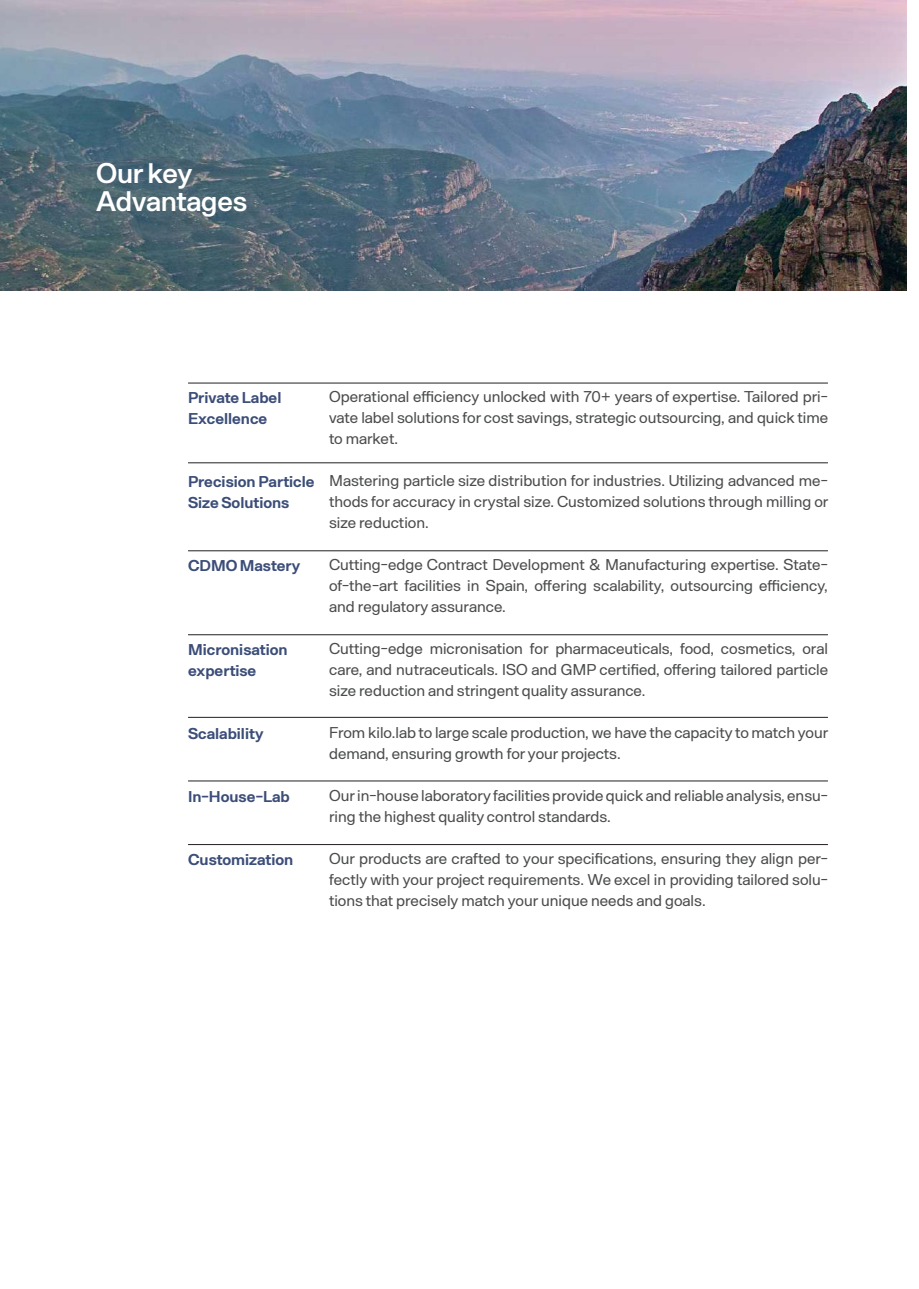
<style>
.page{position:relative;width:919px;height:1289px;background:#fff}
.page>*{position:absolute;margin:0;border:0;box-sizing:border-box;transform-origin:0 0}
.t1{font:600 28.5px/28.5px "Arbeit";letter-spacing:-.01em;color:#fff}
.t2{font:15.75px/21px "Arbeit";color:#4b4c4d;text-align:justify}
.t3{font:700 15.75px/21px "Arbeit";color:#3b4d78}
</style>
<div class="page">
<img style="left:0;top:0;width:906px;height:291px">
<hr style="left:188px;top:550px;width:639px;height:1px;background:#231f20">
<hr style="left:188px;top:462px;width:639px;height:1px;background:#231f20">
<hr style="left:188px;top:383px;width:639px;height:1px;background:#231f20">
<hr style="left:188px;top:634px;width:639px;height:1px;background:#231f20">
<hr style="left:188px;top:717px;width:639px;height:1px;background:#231f20">
<hr style="left:188px;top:780px;width:639px;height:1px;background:#231f20">
<hr style="left:188px;top:844px;width:639px;height:1px;background:#231f20">
<h1 class="t1" style="left:96px;top:160px;width:152px">Our key<br>Advantages</h1>
<p class="t3" style="left:188px;top:387px;width:95px">Private Label<br>Excellence</p>
<p class="t3" style="left:188px;top:471px;width:128px">Precision Particle<br>Size Solutions</p>
<p class="t3" style="left:188px;top:555px;width:114px">CDMO Mastery</p>
<p class="t3" style="left:188px;top:639px;width:101px">Micronisation expertise</p>
<p class="t3" style="left:188px;top:723px;width:77px">Scalability</p>
<p class="t3" style="left:188px;top:786px;width:103px">In-House-Lab</p>
<p class="t3" style="left:188px;top:849px;width:107px">Customization</p>
<p class="t2" style="left:329px;top:386px;width:500px">Operational efficiency unlocked with 70+ years of expertise. Tailored pri&shy;vate label solutions for cost savings, strategic outsourcing, and quick time to market.</p>
<p class="t2" style="left:329px;top:470px;width:501px">Mastering particle size distribution for industries. Utilizing advanced me&shy;thods for accuracy in crystal size. Customized solutions through milling or size reduction.</p>
<p class="t2" style="left:329px;top:554px;width:500px">Cutting-edge Contract Development &amp; Manufacturing expertise. State&shy;of-the-art facilities in Spain, offering scalability, outsourcing efficiency, and regulatory assurance.</p>
<p class="t2" style="left:329px;top:638px;width:500px">Cutting-edge micronisation for pharmaceuticals, food, cosmetics, oral care, and nutraceuticals. ISO and GMP certified, offering tailored particle size reduction and stringent quality assurance.</p>
<p class="t2" style="left:329px;top:722px;width:501px">From kilo.lab to large scale production, we have the capacity to match your demand, ensuring growth for your projects.</p>
<p class="t2" style="left:329px;top:785px;width:500px">Our in-house laboratory facilities provide quick and reliable analysis, ensu&shy;ring the highest quality control standards.</p>
<p class="t2" style="left:329px;top:848px;width:500px">Our products are crafted to your specifications, ensuring they align per&shy;fectly with your project requirements. We excel in providing tailored solu&shy;tions that precisely match your unique needs and goals.</p>
</div>
